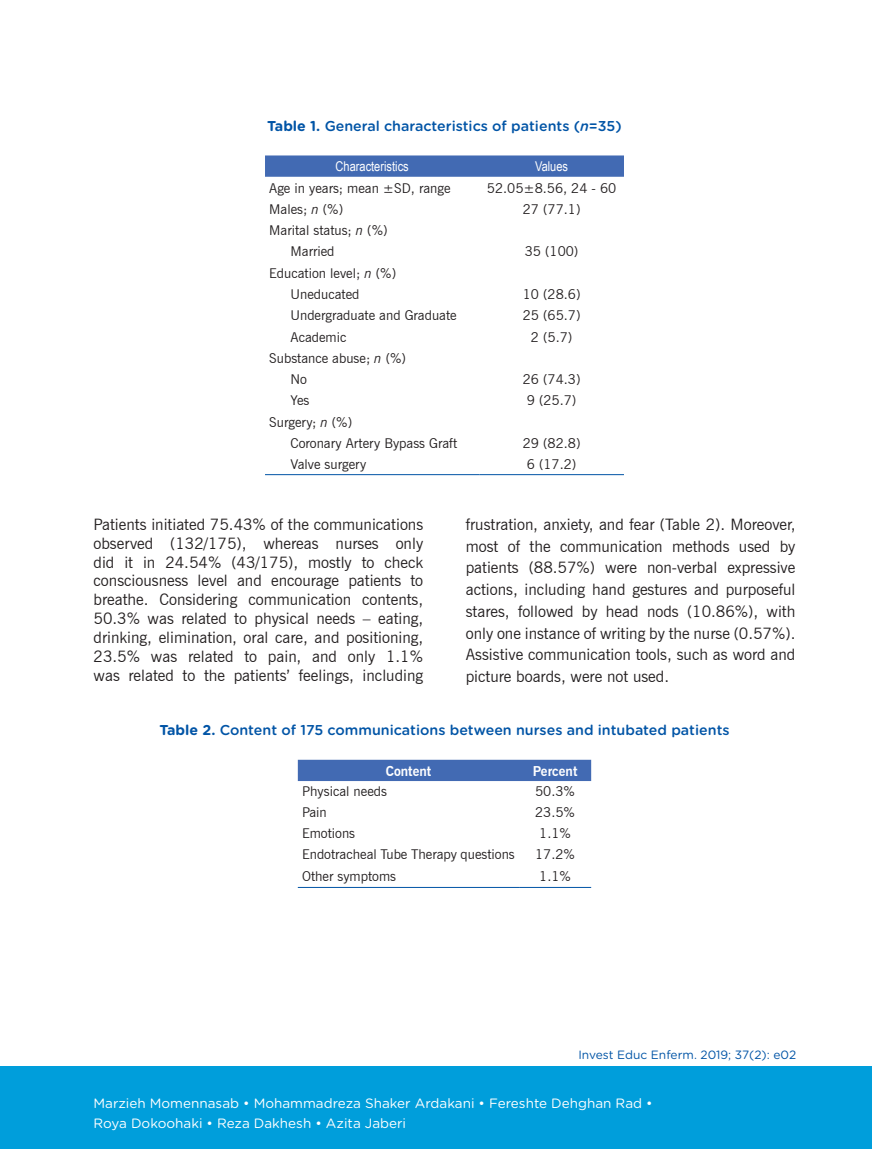
<style>
.page{position:relative;width:872px;height:1149px;background:#fff}
.page>*{position:absolute;margin:0;border:0;box-sizing:border-box;transform-origin:0 0}
.t1{font:15.75px/18.9px "News Gothic BT";color:#231f20;text-align:justify}
.t2{font:500 14.25px "Gotham Rounded";color:#0054a6}
.t3{font:13.5px/21.3px "News Gothic BT";color:#231f20}
.t4{font:13.5px/20.4px "Gotham Rounded";color:#fff}
.t5{font:13.5px "Arial Narrow";color:#fff}
.t6{font:700 13.5px "News Gothic BT";color:#fff}
.t7{font:12px "Gotham Rounded";color:#0054a6}
.s1{font-weight:700}
.s2{font-style:italic}
</style>
<div class="page">
<div style="left:0;top:1065px;width:872px;height:83px;background:#009edb"></div>
<svg style="left:265px;top:155px;width:359px;height:22px;background:#486eb5"></svg>
<hr style="left:265px;top:474px;width:214px;height:1px;background:#0054a6">
<hr style="left:479px;top:474px;width:145px;height:1px;background:#0054a6">
<div style="left:298px;top:759px;width:293px;height:21px;background:#426ab3"></div>
<hr style="left:298px;top:886px;width:221px;height:1px;background:#0054a6">
<hr style="left:519px;top:886px;width:72px;height:1px;background:#0054a6">
<p class="t2" style="left:267px;top:115px;width:356px"><span class="s1">Table 1.</span> General characteristics of patients (<span class="s2">n</span>=35)</p>
<p class="t5" style="left:335px;top:156px;width:75px">Characteristics</p>
<p class="t5" style="left:535px;top:156px;width:35px">Values</p>
<p class="t3" style="left:269px;top:177px;width:183px">Age in years; mean ±SD, range</p>
<p class="t3" style="left:487px;top:177px;width:131px">52.05±8.56, 24 - 60</p>
<p class="t3" style="left:269px;top:198px;width:75px">Males; <span class="s2">n</span> (%)</p>
<p class="t3" style="left:523px;top:198px;width:59px">27 (77.1)</p>
<p class="t3" style="left:290px;top:219px;width:99px;text-indent:-21px">Marital status; <span class="s2">n</span> (%)<br>Married</p>
<p class="t3" style="left:525px;top:241px;width:55px">35 (100)</p>
<p class="t3" style="left:290px;top:262px;width:107px;text-indent:-21px">Education level; <span class="s2">n</span> (%)<br>Uneducated</p>
<p class="t3" style="left:523px;top:283px;width:59px">10 (28.6)</p>
<p class="t3" style="left:290px;top:304px;width:168px">Undergraduate and Graduate</p>
<p class="t3" style="left:523px;top:304px;width:59px">25 (65.7)</p>
<p class="t3" style="left:290px;top:326px;width:57px">Academic</p>
<p class="t3" style="left:531px;top:326px;width:43px">2 (5.7)</p>
<p class="t3" style="left:290px;top:347px;width:117px;text-indent:-21px">Substance abuse; <span class="s2">n</span> (%)<br>No</p>
<p class="t3" style="left:523px;top:368px;width:59px">26 (74.3)</p>
<p class="t3" style="left:290px;top:389px;width:20px">Yes</p>
<p class="t3" style="left:527px;top:389px;width:51px">9 (25.7)</p>
<p class="t3" style="left:290px;top:411px;width:168px;text-indent:-21px">Surgery; <span class="s2">n</span> (%)<br>Coronary Artery Bypass Graft</p>
<p class="t3" style="left:523px;top:432px;width:59px">29 (82.8)</p>
<p class="t3" style="left:290px;top:453px;width:77px">Valve surgery</p>
<p class="t3" style="left:527px;top:453px;width:51px">6 (17.2)</p>
<p class="t1" style="left:94px;top:514px;width:331px">Patients initiated 75.43% of the communications observed (132/175), whereas nurses only did it in 24.54% (43/175), mostly to check consciousness level and encourage patients to breathe. Considering communication contents, 50.3% was related to physical needs – eating, drinking, elimination, oral care, and positioning, 23.5% was related to pain, and only 1.1% was related to the patients’ feelings, including</p>
<p class="t1" style="left:466px;top:513px;width:331px;line-height:21.8px">frustration, anxiety, and fear (Table 2). Moreover, most of the communication methods used by patients (88.57%) were non-verbal expressive actions, including hand gestures and purposeful stares, followed by head nods (10.86%), with only one instance of writing by the nurse (0.57%).<br>Assistive communication tools, such as word and picture boards, were not used.</p>
<p class="t2" style="left:159px;top:719px;width:572px"><span class="s1">Table 2.</span> Content of 175 communications between nurses and intubated patients</p>
<p class="t6" style="left:386px;top:762px;width:47px">Content</p>
<p class="t6" style="left:533px;top:762px;width:46px">Percent</p>
<p class="t3" style="left:302px;top:779px;width:86px">Physical needs</p>
<p class="t3" style="left:535px;top:779px;width:41px">50.3%</p>
<p class="t3" style="left:302px;top:801px;width:26px">Pain</p>
<p class="t3" style="left:535px;top:801px;width:41px">23.5%</p>
<p class="t3" style="left:302px;top:822px;width:55px">Emotions</p>
<p class="t3" style="left:539px;top:822px;width:33px">1.1%</p>
<p class="t3" style="left:302px;top:843px;width:214px">Endotracheal Tube Therapy questions</p>
<p class="t3" style="left:535px;top:843px;width:41px">17.2%</p>
<p class="t3" style="left:302px;top:864px;width:95px">Other symptoms</p>
<p class="t3" style="left:539px;top:864px;width:33px">1.1%</p>
<p class="t7" style="left:578px;top:1045px;width:219px">Invest Educ Enferm. 2019; 37(2): e02</p>
<p class="t4" style="left:94px;top:1091px;width:560px">Marzieh Momennasab • Mohammadreza Shaker Ardakani • Fereshte Dehghan Rad •<br>Roya Dokoohaki • Reza Dakhesh • Azita Jaberi</p>
</div>
